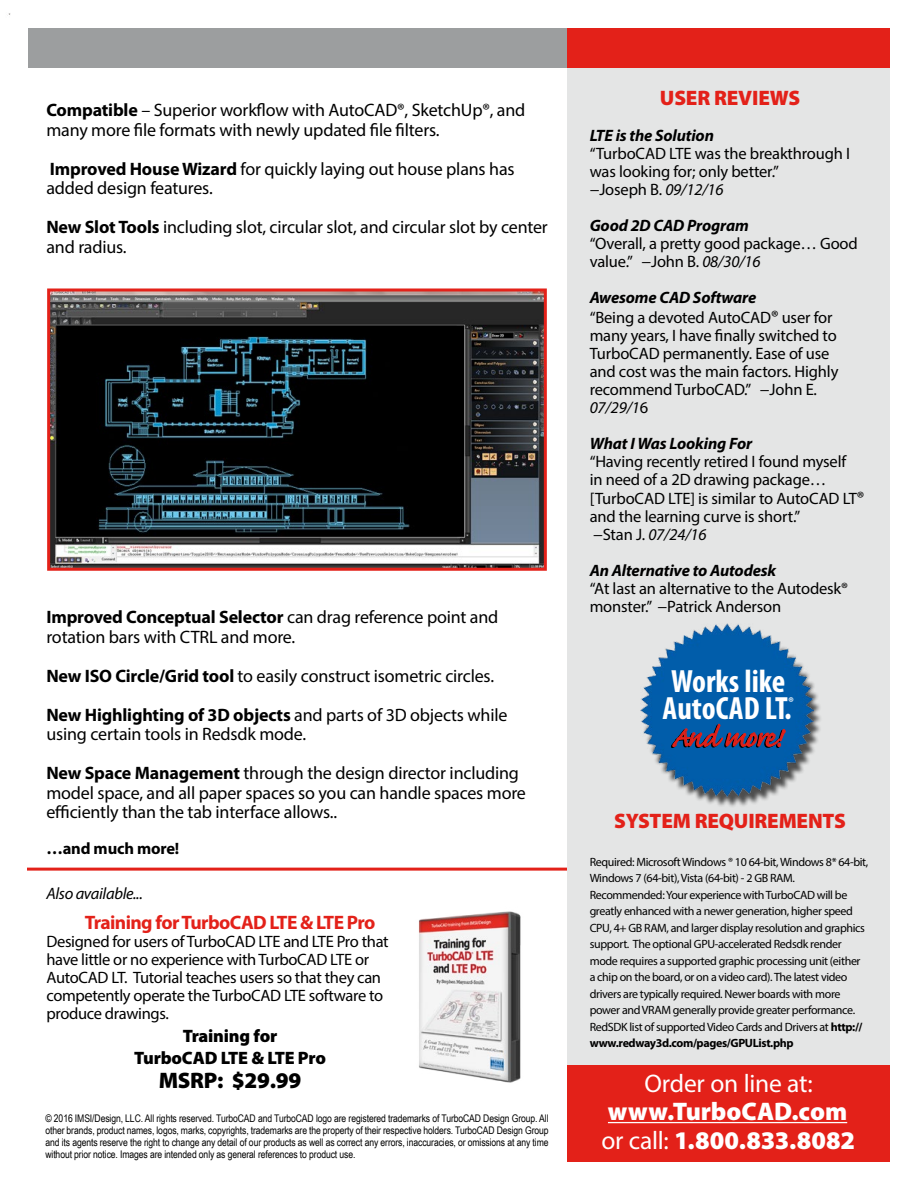
<style>
.page{position:relative;width:918px;height:1188px;background:#fff}
.page>*{position:absolute;margin:0;border:0;box-sizing:border-box;transform-origin:0 0}
.t1{font:36.15px "Caflisch Script Pro";letter-spacing:-.05em;color:#e32119}
.t2{font:700 condensed 32.25px/27.3px "Myriad Pro";color:#fff}
.t3{font:900 25.5px/28.5px "Myriad Pro";color:#fff}
.t4{font:25.5px "Myriad Pro";letter-spacing:-.01em;color:#fff}
.t5{font:900 22.5px "Myriad Pro";letter-spacing:-.01em;color:#000}
.t6{font:900 21px "Myriad Pro";letter-spacing:-.01em;color:#e32119}
.t7{font:700 19.5px "Myriad Pro";letter-spacing:-.03em;color:#e32119}
.t8{font:18px/19.5px "Myriad Pro";letter-spacing:-.01em;color:#000}
.t9{font:900 18px/22.5px "Myriad Pro";letter-spacing:-.01em;color:#000;text-align:center}
.t10{font:16.5px/18px "Myriad Pro";letter-spacing:-.01em;color:#000}
.t11{font:italic 700 16.5px "Myriad Pro";letter-spacing:-.01em;color:#000}
.t12{font:italic 16.5px "Myriad Pro";letter-spacing:-.02em;color:#000}
.t13{font:700 16.5px "Myriad Pro";letter-spacing:-.01em;color:#000}
.t14{font:700 condensed 14.25px "Myriad Pro";color:#fff}
.t15{font:12px/16.5px "Myriad Pro";letter-spacing:-.03em;color:#000}
.t16{font:10.5px/12px "Arial Narrow";letter-spacing:-.01em;color:#000;text-align:justify}
.s1{font-weight:700}
.s2{font-style:italic}
.s3{font-weight:700;font-style:italic}
.s4{font-size:18px}
.s5{font-weight:400}
</style>
<div class="page">
<img style="left:8px;top:13px;width:882px;height:1149px">
<p class="t8" style="left:46px;top:100px;width:480px"><span class="s1">Compatible</span> – Superior workflow with AutoCAD®, SketchUp®, and many more file formats with newly updated file filters.</p>
<p class="t8" style="left:46px;top:159px;width:470px"><span class="s1">Improved House Wizard</span> for quickly laying out house plans has added design features.</p>
<p class="t8" style="left:46px;top:217px;width:503px"><span class="s1">New Slot Tools</span> including slot, circular slot, and circular slot by center and radius.</p>
<p class="t8" style="left:46px;top:607px;width:454px"><span class="s1">Improved Conceptual Selector</span> can drag reference point and rotation bars with CTRL and more.</p>
<p class="t8" style="left:46px;top:656px;width:463px;line-height:39px"><span class="s1">New ISO Circle/Grid tool</span> to easily construct isometric circles.<br><span class="s1">New Highlighting of 3D objects</span> and parts of 3D objects while</p>
<p class="t8" style="left:46px;top:714px;width:474px;line-height:39px">using certain tools in Redsdk mode.<br><span class="s1">New Space Management</span> through the design director including</p>
<p class="t8" style="left:46px;top:783px;width:481px">model space, and all paper spaces so you can handle spaces more efficiently than the tab interface allows..</p>
<p class="t13" style="left:46px;top:838px;width:134px">…and much more!</p>
<p class="t12" style="left:46px;top:883px;width:98px">Also available...</p>
<p class="t7" style="left:85px;top:910px;width:292px">Training for TurboCAD LTE &amp; LTE Pro</p>
<p class="t10" style="left:46px;top:932px;width:344px">Designed for users of TurboCAD LTE and LTE Pro that have little or no experience with TurboCAD LTE or AutoCAD LT. Tutorial teaches users so that they can competently operate the TurboCAD LTE software to produce drawings.</p>
<p class="t9" style="left:134px;top:1024px;width:193px">Training for<br>TurboCAD LTE &amp; LTE Pro</p>
<h3 class="t5" style="left:159px;top:1066px;width:144px">MSRP: $29.99</h3>
<p class="t16" style="left:45px;top:1112px;width:505px">© 2016 IMSI/Design, LLC. All rights reserved. TurboCAD and TurboCAD logo are registered trademarks of TurboCAD Design Group. All other brands, product names, logos, marks, copyrights, trademarks are the property of their respective holders. TurboCAD Design Group and its agents reserve the right to change any detail of our products as well as correct any errors, inaccuracies, or omissions at any time without prior notice. Images are intended only as general references to product use.</p>
<p class="t6" style="left:660px;top:84px;width:142px">USER REVIEWS</p>
<p class="t11" style="left:590px;top:125px;width:126px">LTE is the Solution</p>
<p class="t10" style="left:590px;top:144px;width:262px">“TurboCAD LTE was the breakthrough I was looking for; only better.”<br>−Joseph B. <span class="s2">09/12/16</span></p>
<p class="t11" style="left:590px;top:215px;width:161px">Good 2D CAD Program</p>
<p class="t10" style="left:590px;top:234px;width:270px">“Overall, a pretty good package… Good value.” −John B. <span class="s2">08/30/16</span></p>
<p class="t10" style="left:590px;top:288px;width:244px;line-height:19.5px"><span class="s3">Awesome CAD Software<br></span>“Being a devoted AutoCAD<span class="s4">®</span> user for</p>
<p class="t10" style="left:590px;top:326px;width:250px">many years, I have finally switched to<br>TurboCAD permanently. Ease of use and cost was the main factors. Highly recommend TurboCAD.” −John E.<br><span class="s2">07/29/1</span>6</p>
<p class="t11" style="left:590px;top:432px;width:164px">What I Was Looking For</p>
<p class="t10" style="left:590px;top:452px;width:258px">“Having recently retired I found myself in need of a 2D drawing package…</p>
<p class="t10" style="left:590px;top:489px;width:276px">[TurboCAD LTE] is similar to AutoCAD LT<span class="s4">® </span>and the learning curve is short.”<br>−Stan J. <span class="s2">07/24/16</span></p>
<p class="t11" style="left:590px;top:560px;width:188px">An Alternative to Autodesk</p>
<p class="t10" style="left:590px;top:579px;width:260px">“At last an alternative to the Autodesk® monster.” −Patrick Anderson</p>
<h2 class="t2" style="left:663px;top:667px;width:131px">Works like<br>AutoCAD LT.</h2>
<p class="t14" style="left:789px;top:693px;width:7px">®</p>
<h1 class="t1" style="left:672px;top:719px;width:112px">And more!</h1>
<p class="t6" style="left:614px;top:807px;width:233px">SYSTEM REQUIREMENTS</p>
<p class="t15" style="left:590px;top:853px;width:280px">Required: Microsoft Windows ® 10 64-bit, Windows 8* 64-bit, Windows 7 (64-bit), Vista (64-bit) - 2 GB RAM.<br>Recommended: Your experience with TurboCAD will be greatly enhanced with a newer generation, higher speed CPU, 4+ GB RAM, and larger display resolution and graphics support. The optional GPU-accelerated Redsdk render mode requires a supported graphic processing unit (either a chip on the board, or on a video card). The latest video drivers are typically required. Newer boards with more power and VRAM generally provide greater performance.<br>RedSDK list of supported Video Cards and Drivers at <span class="s1">http:// www.redway3d.com/pages/GPUList.php</span></p>
<h3 class="t4" style="left:644px;top:1067px;width:170px">Order on line at:</h3>
<h3 class="t3" style="left:601px;top:1096px;width:255px">www.TurboCAD.com <span class="s5">or call:</span> 1.800.833.8082</h3>
</div>
